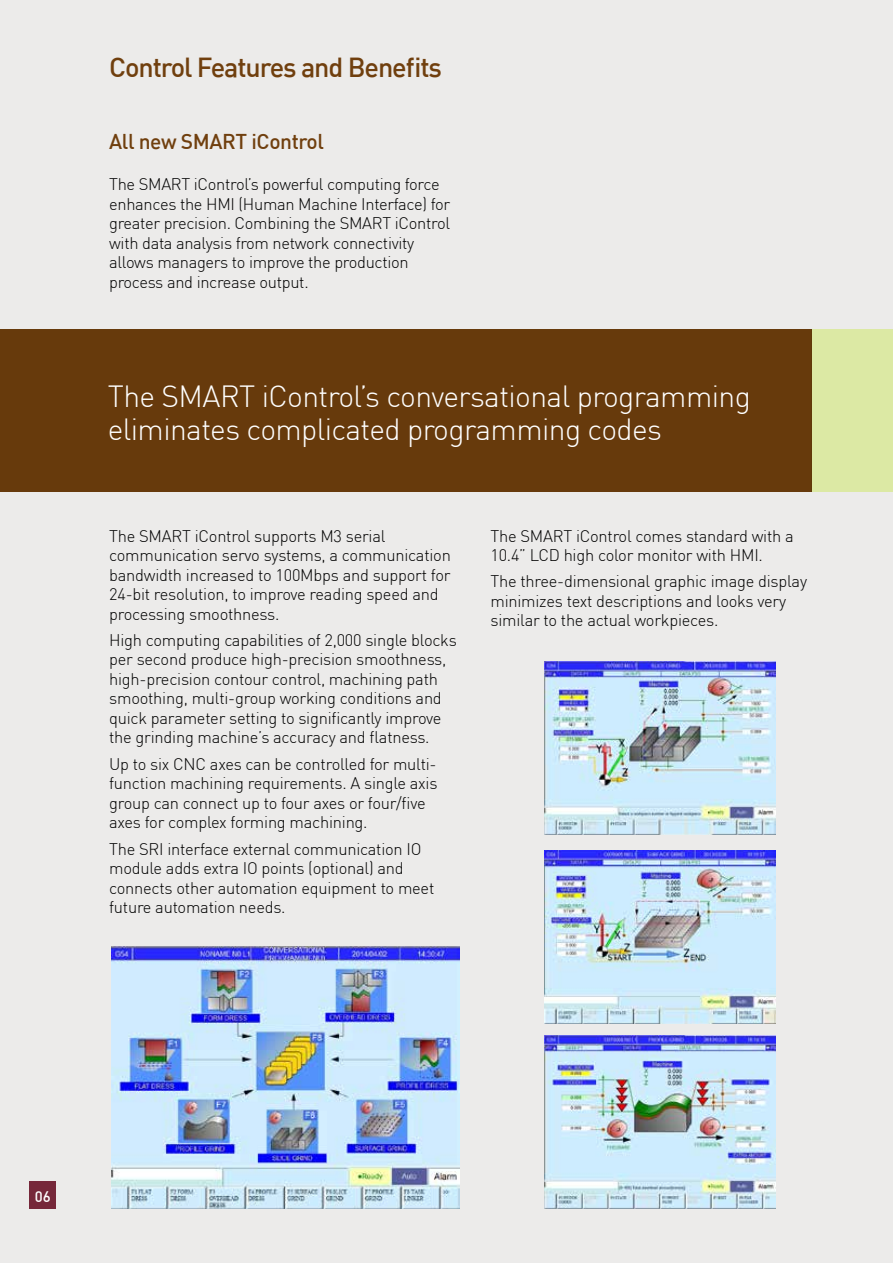
<style>
.page{position:relative;width:893px;height:1263px;background:#ecebea}
.page>*{position:absolute;margin:0;border:0;box-sizing:border-box;transform-origin:0 0}
.t1{font:300 30px/33px "DIN";letter-spacing:-.02em;color:#fff}
.t2{font:500 27px "DIN";letter-spacing:-.04em;color:#703f0e}
.t3{font:500 21px "DIN";letter-spacing:-.02em;color:#703f0e}
.t4{font:300 16.5px/19.5px "DIN";letter-spacing:-.015em;color:#000}
.t5{font:500 15px "DIN";color:#fff}
</style>
<div class="page">
<div style="left:812px;top:329px;width:81px;height:162px;background:#dce9a4"></div>
<div style="left:0;top:329px;width:812px;height:162px;background:#673a0c"></div>
<img style="left:111px;top:946px;width:349px;height:263px">
<img style="left:544px;top:661px;width:232px;height:174px">
<img style="left:544px;top:851px;width:231px;height:173px">
<img style="left:544px;top:1035px;width:231px;height:174px">
<div style="left:30px;top:1182px;width:26px;height:27px;background:#76283a"></div>
<h2 class="t2" style="left:109px;top:50px;width:334px">Control Features and Benefits</h2>
<p class="t3" style="left:109px;top:128px;width:216px">All new SMART iControl</p>
<p class="t4" style="left:109px;top:174px;width:342px">The SMART iControl’s powerful computing force enhances the HMI (Human Machine Interface) for greater precision. Combining the SMART iControl with data analysis from network connectivity allows managers to improve the production process and increase output.</p>
<h1 class="t1" style="left:108px;top:379px;width:645px">The SMART iControl’s conversational programming eliminates complicated programming codes</h1>
<p class="t4" style="left:109px;top:526px;width:343px">The SMART iControl supports M3 serial communication servo systems, a communication bandwidth increased to 100Mbps and support for 24-bit resolution, to improve reading speed and processing smoothness.</p>
<p class="t4" style="left:109px;top:630px;width:349px">High computing capabilities of 2,000 single blocks per second produce high-precision smoothness, high-precision contour control, machining path smoothing, multi-group working conditions and quick parameter setting to significantly improve the grinding machine’s accuracy and flatness.</p>
<p class="t4" style="left:109px;top:754px;width:330px">Up to six CNC axes can be controlled for multi&shy;function machining requirements. A single axis group can connect up to four axes or four/five axes for complex forming machining.</p>
<p class="t4" style="left:109px;top:839px;width:327px">The SRI interface external communication IO module adds extra IO points (optional) and connects other automation equipment to meet future automation needs.</p>
<p class="t4" style="left:490px;top:526px;width:305px">The SMART iControl comes standard with a<br>10.4” LCD high color monitor with HMI.</p>
<p class="t4" style="left:490px;top:572px;width:318px">The three-dimensional graphic image display minimizes text descriptions and looks very similar to the actual workpieces.</p>
<p class="t5" style="left:35px;top:1186px;width:17px">06</p>
</div>
